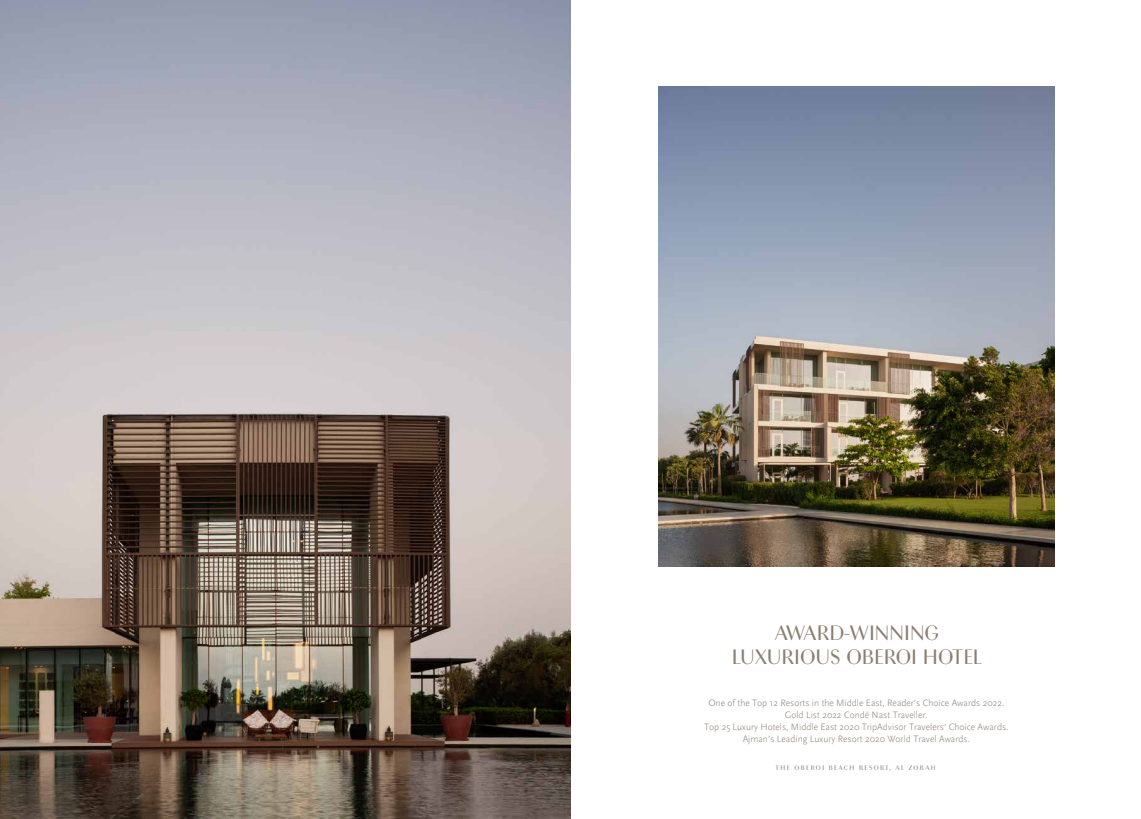
<style>
.page{position:relative;width:1141px;height:819px;background:#fff}
.page>*{position:absolute;margin:0;border:0;box-sizing:border-box;transform-origin:0 0}
.t1{font:21.88px/23.6px "Chong Modern Pro";color:#8a7e70;text-align:center}
.t2{font:300 9.62px/12.2px "Scala Sans";color:#8a7e70;text-align:center}
.t3{font:7px "Chong Modern Pro";letter-spacing:.2em;color:#8a7e70}
</style>
<div class="page">
<img style="left:0;top:0;width:570px;height:819px">
<img style="left:659px;top:87px;width:395px;height:480px">
<h1 class="t1" style="left:732px;top:621px;width:252px">AWARD-WINNING<br>LUXURIOUS OBEROI HOTEL</h1>
<p class="t2" style="left:704px;top:696px;width:306px">One of the Top 12 Resorts in the Middle East, Reader’s Choice Awards 2022.<br>Gold List 2022 Condé Nast Traveller.<br>Top 25 Luxury Hotels, Middle East 2020 TripAdvisor Travelers’ Choice Awards.<br>Ajman’s Leading Luxury Resort 2020 World Travel Awards.</p>
<p class="t3" style="left:776px;top:763px;width:162px">THE OBEROI BEACH RESORT, AL ZORAH</p>
</div>
